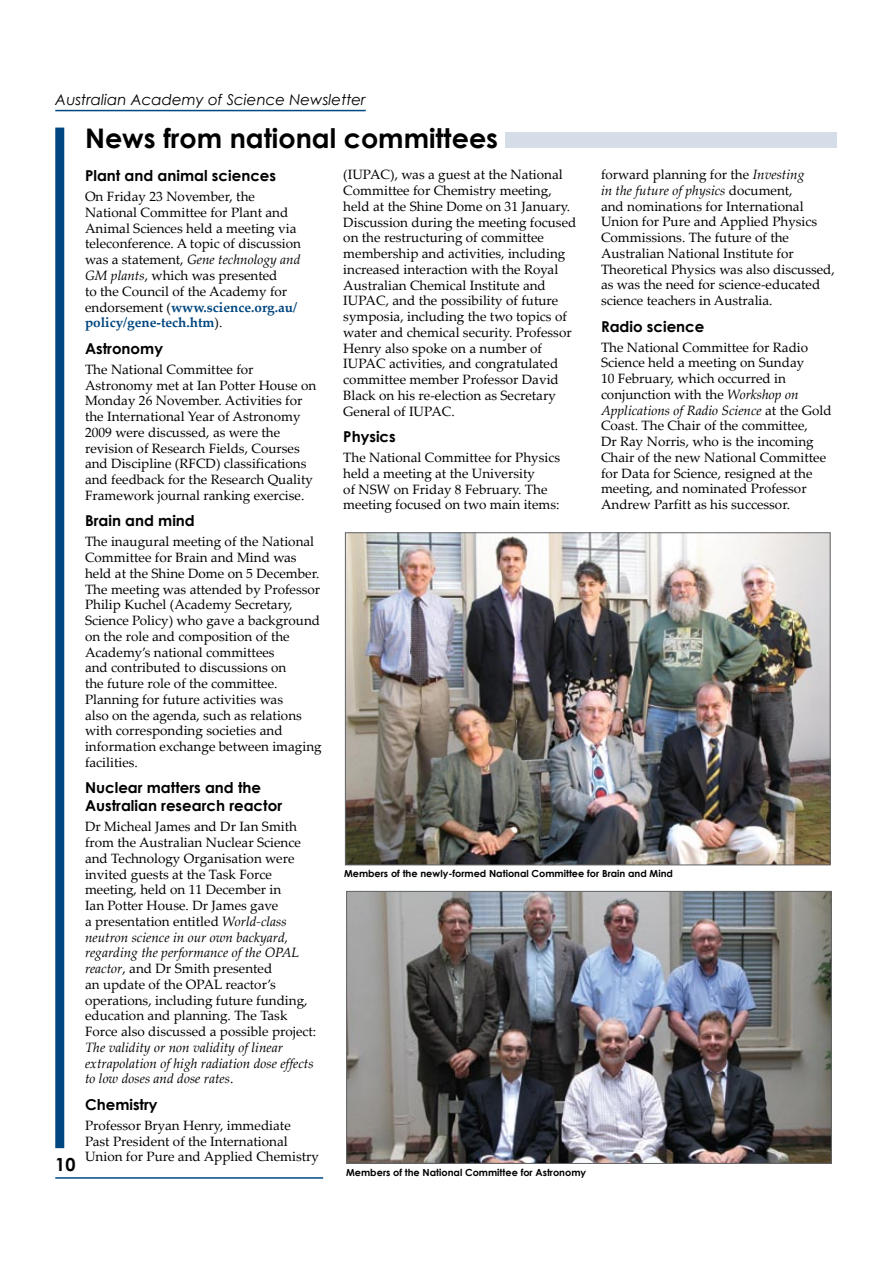
<style>
.page{position:relative;width:893px;height:1263px;background:#fff}
.page>*{position:absolute;margin:0;border:0;box-sizing:border-box;transform-origin:0 0}
.t1{font:700 27px "Century Gothic";color:#000}
.t2{font:700 18px "Century Gothic";color:#000}
.t3{font:700 15px/18px "Century Gothic";color:#000}
.t4{font:italic 15px "Century Gothic";color:#000}
.t5{font:13.5px/15.8px "Palatino Linotype";color:#000}
.t6{font:italic 13.5px/15.8px "Palatino Linotype";color:#000}
.t7{font:700 9.75px "Century Gothic";color:#000}
.s1{font-style:italic}
.s2{font-weight:700;color:#00467f}
.s3{font-style:normal}
</style>
<div class="page">
<hr style="left:55px;top:110px;width:311px;height:1px;background:#00467f">
<div style="left:55px;top:128px;width:9px;height:1020px;background:#00467f"></div>
<hr style="left:55px;top:1177px;width:268px;height:2px;background:#00467f">
<div style="left:505px;top:132px;width:331px;height:15px;background:#d5dee8"></div>
<img style="left:347px;top:534px;width:481px;height:329px">
<div style="left:345px;top:532px;width:485px;height:333px;border:1px solid #636467"></div>
<img style="left:348px;top:893px;width:482px;height:269px">
<div style="left:346px;top:891px;width:486px;height:273px;border:1px solid #636467"></div>
<p class="t4" style="left:55px;top:89px;width:312px">Australian Academy of Science Newsletter</p>
<h2 class="t2" style="left:55px;top:1151px;width:22px">10</h2>
<h1 class="t1" style="left:85px;top:118px;width:415px">News from national committees</h1>
<p class="t3" style="left:85px;top:166px;width:193px">Plant and animal sciences</p>
<p class="t5" style="left:85px;top:188px;width:218px">On Friday 23 November, the<br>National Committee for Plant and<br>Animal Sciences held a meeting via teleconference. A topic of discussion was a statement, <span class="s1">Gene technology and<br>GM plants</span>, which was presented<br>to the Council of the Academy for endorsement (<span class="s2">www.science.org.au/ policy/gene-tech.htm</span>).</p>
<p class="t3" style="left:85px;top:339px;width:79px">Astronomy</p>
<p class="t5" style="left:85px;top:361px;width:233px">The National Committee for Astronomy met at Ian Potter House on Monday 26 November. Activities for the International Year of Astronomy 2009 were discussed, as were the revision of Research Fields, Courses and Discipline (RFCD) classifications and feedback for the Research Quality Framework journal ranking exercise.</p>
<p class="t3" style="left:85px;top:511px;width:111px">Brain and mind</p>
<p class="t5" style="left:85px;top:533px;width:238px">The inaugural meeting of the National Committee for Brain and Mind was held at the Shine Dome on 5 December.<br>The meeting was attended by Professor Philip Kuchel (Academy Secretary, Science Policy) who gave a background on the role and composition of the Academy’s national committees<br>and contributed to discussions on<br>the future role of the committee.<br>Planning for future activities was<br>also on the agenda, such as relations with corresponding societies and information exchange between imaging facilities.</p>
<p class="t3" style="left:85px;top:778px;width:199px">Nuclear matters and the<br>Australian research reactor</p>
<p class="t5" style="left:85px;top:818px;width:233px">Dr Micheal James and Dr Ian Smith from the Australian Nuclear Science and Technology Organisation were invited guests at the Task Force meeting, held on 11 December in<br>Ian Potter House. Dr James gave<br>a presentation entitled <span class="s1">World-class neutron science in our own backyard, regarding the performance of the OPAL reactor</span>, and Dr Smith presented<br>an update of the OPAL reactor’s operations, including future funding, education and planning. The Task Force also discussed a possible project:</p>
<p class="t6" style="left:85px;top:1039px;width:230px">The validity or non validity of linear extrapolation of high radiation dose effects to low doses and dose rates<span class="s3">.</span></p>
<p class="t3" style="left:85px;top:1095px;width:74px">Chemistry</p>
<p class="t5" style="left:85px;top:1117px;width:236px">Professor Bryan Henry, immediate<br>Past President of the International<br>Union for Pure and Applied Chemistry</p>
<p class="t5" style="left:601px;top:166px;width:235px">forward planning for the <span class="s1">Investing<br>in the future of physics</span> document,<br>and nominations for International Union for Pure and Applied Physics Commissions. The future of the Australian National Institute for Theoretical Physics was also discussed, as was the need for science-educated science teachers in Australia.</p>
<p class="t3" style="left:601px;top:316px;width:105px">Radio science</p>
<p class="t5" style="left:601px;top:338px;width:232px">The National Committee for Radio Science held a meeting on Sunday<br>10 February, which occurred in conjunction with the <span class="s1">Workshop on Applications of Radio Science</span> at the Gold Coast. The Chair of the committee,<br>Dr Ray Norris, who is the incoming Chair of the new National Committee for Data for Science, resigned at the meeting, and nominated Professor Andrew Parfitt as his successor.</p>
<p class="t5" style="left:343px;top:166px;width:235px">(IUPAC), was a guest at the National Committee for Chemistry meeting, held at the Shine Dome on 31 January.<br>Discussion during the meeting focused on the restructuring of committee membership and activities, including increased interaction with the Royal Australian Chemical Institute and IUPAC, and the possibility of future symposia, including the two topics of water and chemical security. Professor Henry also spoke on a number of IUPAC activities, and congratulated committee member Professor David Black on his re-election as Secretary General of IUPAC.</p>
<p class="t3" style="left:343px;top:427px;width:54px">Physics</p>
<p class="t5" style="left:343px;top:449px;width:218px">The National Committee for Physics held a meeting at the University<br>of NSW on Friday 8 February. The meeting focused on two main items:</p>
<p class="t7" style="left:344px;top:866px;width:330px">Members of the newly-formed National Committee for Brain and Mind</p>
<p class="t7" style="left:346px;top:1165px;width:242px">Members of the National Committee for Astronomy</p>
</div>
